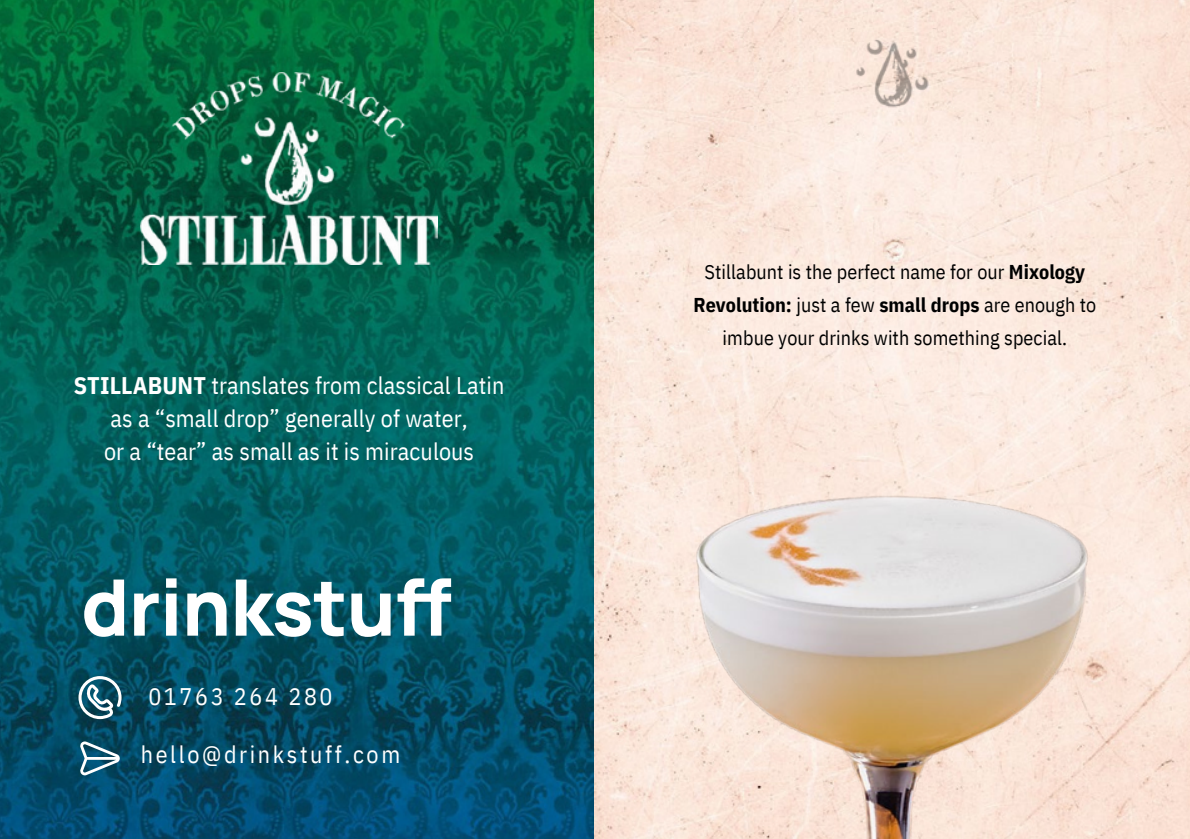
<style>
.page{position:relative;width:1190px;height:839px;background:#fff}
.page>*{position:absolute;margin:0;border:0;box-sizing:border-box;transform-origin:0 0}
.t1{font:24px/33px "IBM Plex Sans Cond";letter-spacing:.005em;color:#fff;text-align:center}
.t2{font:24px "IBM Plex Sans Cond";letter-spacing:.11em;color:#fff}
.t3{font:20px/33px "IBM Plex Sans Cond";letter-spacing:.005em;color:#000;text-align:center}
.s1{font-weight:700}
</style>
<div class="page">
<img style="left:0;top:0;width:1190px;height:838px">
<img style="left:141px;top:72px;width:297px;height:192px">
<img style="left:667px;top:467px;width:451px;height:371px">
<img style="left:848px;top:28px;width:90px;height:86px">
<svg style="left:84px;top:579px;width:40px;height:57px"></svg>
<svg style="left:134px;top:593px;width:25px;height:42px"></svg>
<svg style="left:166px;top:578px;width:11px;height:57px"></svg>
<svg style="left:187px;top:592px;width:40px;height:43px"></svg>
<svg style="left:236px;top:579px;width:108px;height:57px"></svg>
<svg style="left:351px;top:593px;width:40px;height:44px"></svg>
<svg style="left:398px;top:578px;width:53px;height:57px"></svg>
<svg style="left:78px;top:676px;width:44px;height:43px"></svg>
<svg style="left:80px;top:741px;width:40px;height:34px"></svg>
<p class="t1" style="left:74px;top:369px;width:432px"><span class="s1">STILLABUNT</span> translates from classical Latin as a “small drop” generally of water,<br>or a “tear” as small as it is miraculous</p>
<h1 class="t2" style="left:148px;top:680px;width:186px">01763 264 280</h1>
<h1 class="t2" style="left:141px;top:738px;width:261px">hello@drinkstuff.com</h1>
<p class="t3" style="left:693px;top:255px;width:404px">Stillabunt is the perfect name for our <span class="s1">Mixology<br>Revolution:</span> just a few <span class="s1">small drops</span> are enough to imbue your drinks with something special.</p>
</div>
